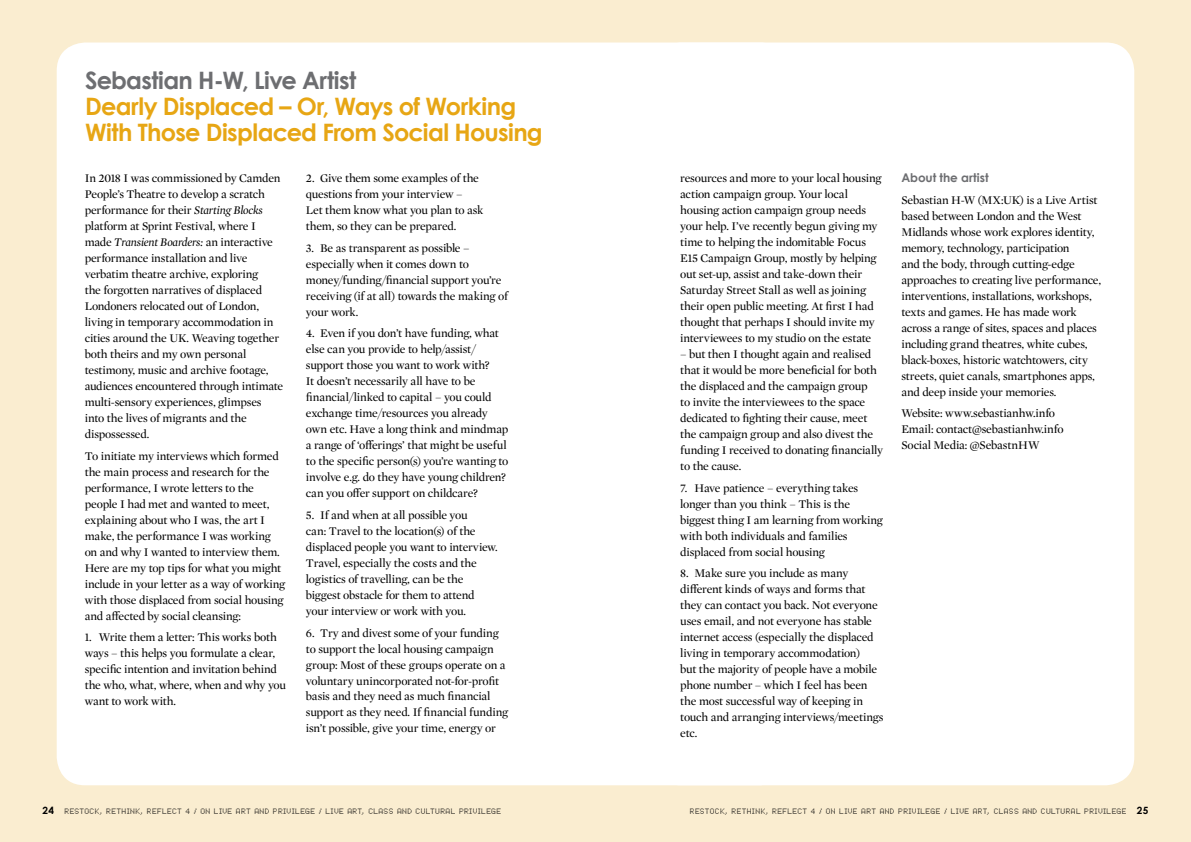
<style>
.page{position:relative;width:1191px;height:842px;background:#fff}
.page>*{position:absolute;margin:0;border:0;box-sizing:border-box;transform-origin:0 0}
.t1{font:700 24px/26px "Century Gothic";letter-spacing:-.03em;color:#e7a614}
.t2{font:700 24px "Century Gothic";letter-spacing:-.025em;color:#6d6e71}
.t3{font:12px/16px "Mercury Display";letter-spacing:-.02em;color:#000}
.t4{font:700 12px "Century Gothic";color:#6d6e71}
.t5{font:700 10px "Century Gothic";color:#000}
.t6{font:8px "Dot Matrix Two";letter-spacing:.05em;color:#000}
.s1{font-style:italic}
</style>
<div class="page">
<div style="left:595px;top:0;width:596px;height:842px;background:#faedd0"></div>
<div style="left:0;top:0;width:595px;height:842px;background:#faedd0"></div>
<div style="left:57px;top:43px;width:731px;height:742px;background:#fff;border-radius:28px"></div>
<div style="left:652px;top:43px;width:482px;height:742px;background:#fff;border-radius:28px"></div>
<h1 class="t2" style="left:85px;top:62px;width:273px">Sebastian H-W, Live Artist</h1>
<h1 class="t1" style="left:85px;top:92px;width:459px">Dearly Displaced – Or, Ways of Working<br>With Those Displaced From Social Housing</h1>
<p class="t3" style="left:85px;top:170px;width:200px">In 2018 I was commissioned by Camden People’s Theatre to develop a scratch performance for their <span class="s1">Starting Blocks </span>platform at Sprint Festival, where I made <span class="s1">Transient Boarders:</span> an interactive performance installation and live verbatim theatre archive, exploring<br>the forgotten narratives of displaced Londoners relocated out of London, living in temporary accommodation in cities around the UK. Weaving together both theirs and my own personal testimony, music and archive footage, audiences encountered through intimate multi-sensory experiences, glimpses into the lives of migrants and the dispossessed.</p>
<p class="t3" style="left:85px;top:447px;width:202px">To initiate my interviews which formed the main process and research for the performance, I wrote letters to the people I had met and wanted to meet, explaining about who I was, the art I make, the performance I was working on and why I wanted to interview them.<br>Here are my top tips for what you might include in your letter as a way of working with those displaced from social housing and affected by social cleansing:</p>
<p class="t3" style="left:85px;top:629px;width:203px">1. Write them a letter: This works both ways – this helps you formulate a clear, specific intention and invitation behind the who, what, where, when and why you want to work with.</p>
<p class="t3" style="left:306px;top:169px;width:179px">2. Give them some examples of the questions from your interview –<br>Let them know what you plan to ask them, so they can be prepared.</p>
<p class="t3" style="left:306px;top:239px;width:203px">3. Be as transparent as possible – especially when it comes down to money/funding/financial support you’re receiving (if at all) towards the making of your work.</p>
<p class="t3" style="left:306px;top:325px;width:204px">4. Even if you don’t have funding, what else can you provide to help/assist/ support those you want to work with?<br>It doesn’t necessarily all have to be financial/linked to capital – you could exchange time/resources you already own etc. Have a long think and mindmap a range of ‘offerings’ that might be useful to the specific person(s) you’re wanting to involve e.g. do they have young children? can you offer support on childcare?</p>
<p class="t3" style="left:306px;top:506px;width:193px">5. If and when at all possible you<br>can: Travel to the location(s) of the displaced people you want to interview.<br>Travel, especially the costs and the logistics of travelling, can be the biggest obstacle for them to attend your interview or work with you.</p>
<p class="t3" style="left:306px;top:624px;width:203px">6. Try and divest some of your funding to support the local housing campaign group: Most of these groups operate on a voluntary unincorporated not-for-profit basis and they need as much financial support as they need. If financial funding isn’t possible, give your time, energy or</p>
<p class="t3" style="left:680px;top:170px;width:203px">resources and more to your local housing action campaign group. Your local housing action campaign group needs your help. I’ve recently begun giving my time to helping the indomitable Focus E15 Campaign Group, mostly by helping out set-up, assist and take-down their Saturday Street Stall as well as joining their open public meeting. At first I had thought that perhaps I should invite my interviewees to my studio on the estate</p>
<p class="t3" style="left:680px;top:345px;width:204px">– but then I thought again and realised that it would be more beneficial for both the displaced and the campaign group<br>to invite the interviewees to the space dedicated to fighting their cause, meet the campaign group and also divest the funding I received to donating financially to the cause.</p>
<p class="t3" style="left:680px;top:479px;width:204px">7. Have patience – everything takes longer than you think – This is the biggest thing I am learning from working with both individuals and families displaced from social housing</p>
<p class="t3" style="left:680px;top:565px;width:205px">8. Make sure you include as many different kinds of ways and forms that they can contact you back. Not everyone uses email, and not everyone has stable internet access (especially the displaced living in temporary accommodation)<br>but the majority of people have a mobile phone number – which I feel has been the most successful way of keeping in touch and arranging interviews/meetings etc.</p>
<p class="t4" style="left:901px;top:168px;width:89px">About the artist</p>
<p class="t3" style="left:901px;top:191px;width:201px">Sebastian H-W (MX:UK) is a Live Artist based between London and the West Midlands whose work explores identity, memory, technology, participation<br>and the body, through cutting-edge approaches to creating live performance, interventions, installations, workshops, texts and games. He has made work across a range of sites, spaces and places including grand theatres, white cubes, black-boxes, historic watchtowers, city streets, quiet canals, smartphones apps, and deep inside your memories.</p>
<p class="t3" style="left:901px;top:405px;width:164px">Website: www.sebastianhw.info<br>Email: contact@sebastianhw.info<br>Social Media: @SebastnHW</p>
<p class="t5" style="left:43px;top:802px;width:13px">24</p>
<p class="t6" style="left:65px;top:806px;width:310px">RESTOCK, RETHINK, REFLECT 4 / ON LIVE ART AND PRIVILEGE / LIVE ART, CLASS</p>
<p class="t6" style="left:397px;top:806px;width:6px">AND</p>
<p class="t6" style="left:415px;top:806px;width:6px">CULTU</p>
<p class="t6" style="left:440px;top:806px;width:35px">RAL PRIVILEGE</p>
<p class="t6" style="left:690px;top:806px;width:310px">RESTOCK, RETHINK, REFLECT 4 / ON LIVE ART AND PRIVILEGE / LIVE ART, CLASS</p>
<p class="t6" style="left:1022px;top:806px;width:6px">AND</p>
<p class="t6" style="left:1041px;top:806px;width:6px">CULTU</p>
<p class="t6" style="left:1065px;top:806px;width:35px">RAL PRIVILEGE</p>
<p class="t5" style="left:1136px;top:802px;width:13px">25</p>
</div>
